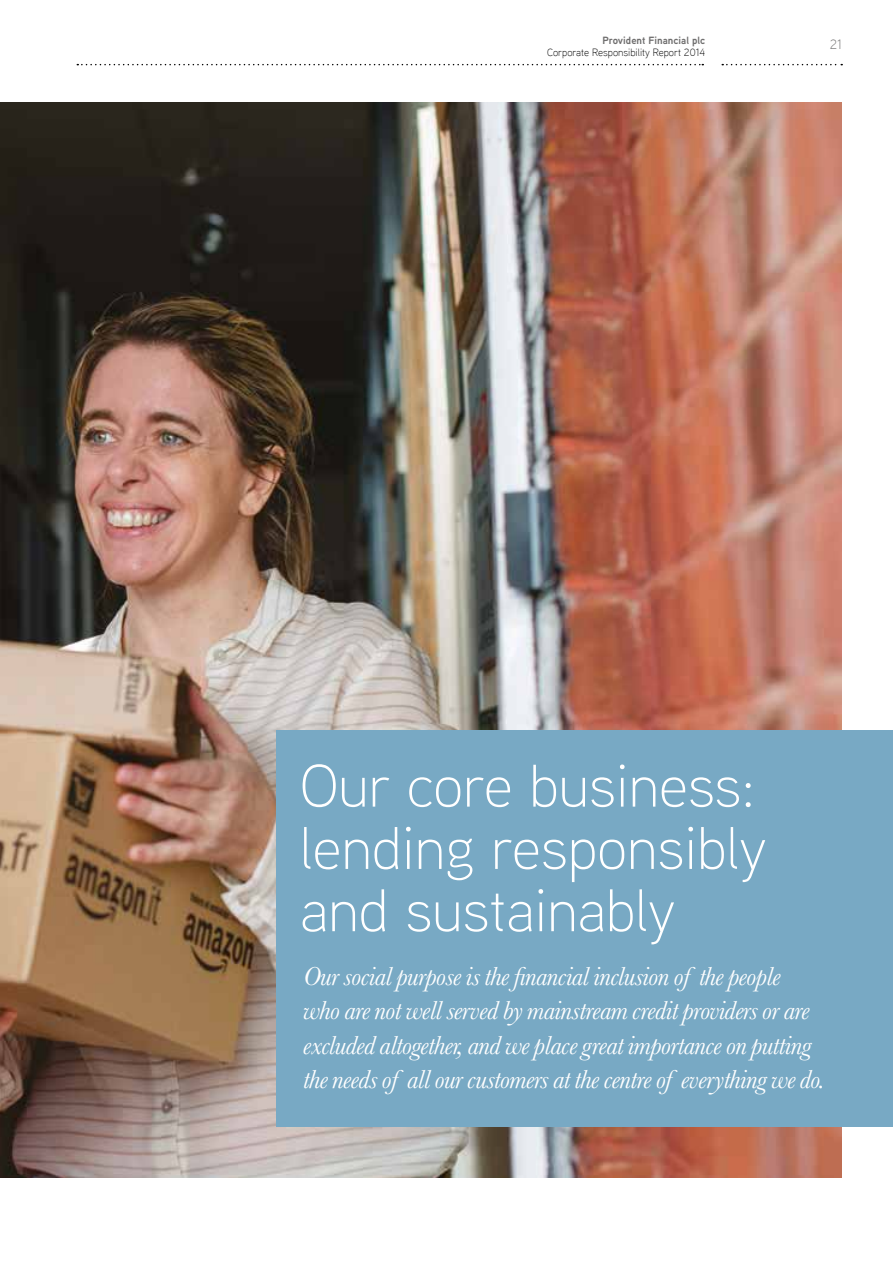
<style>
.page{position:relative;width:893px;height:1263px;background:#fff}
.page>*{position:absolute;margin:0;border:0;box-sizing:border-box;transform-origin:0 0}
.t1{font:300 60px/62.2px "Aaux Next";color:#fff}
.t2{font:italic 27px/34.5px "Baskerville";letter-spacing:-.02em;color:#fff}
.t3{font:300 13.5px "Aaux Next";color:#706f6f}
.t4{font:300 10.5px "Aaux Next";color:#000}
.t5{font:700 10.5px "Aaux Next";color:#706f6f}
</style>
<div class="page">
<svg style="left:722px;top:64px;width:120px;height:1px"></svg>
<svg style="left:77px;top:64px;width:626px;height:1px"></svg>
<img style="left:0;top:102px;width:842px;height:1076px">
<div style="left:276px;top:730px;width:617px;height:397px;background:#78a9c4"></div>
<p class="t5" style="left:602px;top:33px;width:104px">Provident Financial plc</p>
<p class="t4" style="left:547px;top:46px;width:160px">Corporate Responsibility Report 2014</p>
<p class="t3" style="left:830px;top:35px;width:14px">21</p>
<h1 class="t1" style="left:300px;top:752px;width:468px">Our core business: lending responsibly and sustainably</h1>
<p class="t2" style="left:303px;top:959px;width:524px">Our social purpose is the financial inclusion of the people<br>who are not well served by mainstream credit providers or are excluded altogether, and we place great importance on putting the needs of all our customers at the centre of everything we do.</p>
</div>
